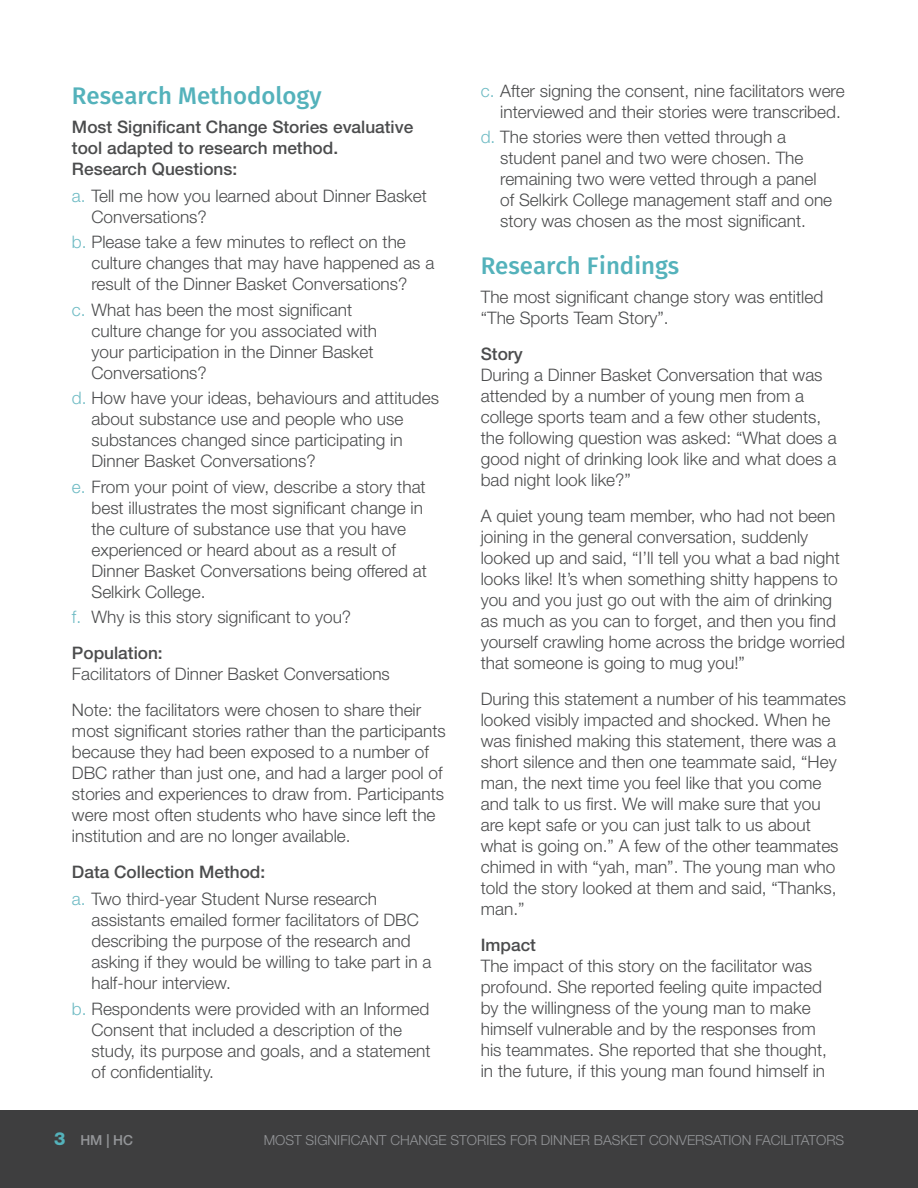
<style>
.page{position:relative;width:918px;height:1188px;background:#fff}
.page>*{position:absolute;margin:0;border:0;box-sizing:border-box;transform-origin:0 0}
.t1{font:500 24px "Fira Sans";color:#54b2bb}
.t2{font:300 17.25px/21px "Helvetica Neue LT Std";color:#4b4c4d}
.t3{font:500 17.25px/21px "Helvetica Neue LT Std";color:#4b4c4d}
.t4{font:300 13.8px "Helvetica Neue LT Std";color:#939598}
.t5{font:500 13.8px "Helvetica Neue LT Std";color:#939598}
.s1{color:#6fbbc4}
.s2{font-weight:500}
.s3{font-weight:800;font-size:18px;color:#54b2bb}
</style>
<div class="page">
<div style="left:0;top:1110px;width:918px;height:78px;background:#3e3e3f"></div>
<p class="t1" style="left:72px;top:77px;width:251px">Research Methodology</p>
<p class="t3" style="left:72px;top:116px;width:343px">Most Significant Change Stories evaluative tool adapted to research method.<br>Research Questions:</p>
<p class="t2" style="left:91px;top:185px;width:337px;text-indent:-20px"><span class="s1">a.</span> Tell me how you learned about Dinner Basket<br>Conversations?</p>
<p class="t2" style="left:91px;top:231px;width:344px;text-indent:-20px"><span class="s1">b.</span> Please take a few minutes to reflect on the culture changes that may have happened as a result of the Dinner Basket Conversations?</p>
<p class="t2" style="left:91px;top:299px;width:287px;text-indent:-20px"><span class="s1">c.</span> What has been the most significant culture change for you associated with your participation in the Dinner Basket Conversations?</p>
<p class="t2" style="left:91px;top:387px;width:349px;text-indent:-20px"><span class="s1">d.</span> How have your ideas, behaviours and attitudes about substance use and people who use substances changed since participating in Dinner Basket Conversations?</p>
<p class="t2" style="left:91px;top:476px;width:337px;text-indent:-20px"><span class="s1">e.</span> From your point of view, describe a story that best illustrates the most significant change in the culture of substance use that you have experienced or heard about as a result of Dinner Basket Conversations being offered at Selkirk College.</p>
<p class="t2" style="left:72px;top:606px;width:281px"><span class="s1">f.</span> Why is this story significant to you?</p>
<p class="t2" style="left:72px;top:642px;width:319px"><span class="s2">Population:<br></span>Facilitators of Dinner Basket Conversations</p>
<p class="t2" style="left:72px;top:699px;width:375px">Note: the facilitators were chosen to share their most significant stories rather than the participants because they had been exposed to a number of DBC rather than just one, and had a larger pool of stories and experiences to draw from. Participants were most often students who have since left the institution and are no longer available.</p>
<p class="t3" style="left:72px;top:862px;width:195px">Data Collection Method:</p>
<p class="t2" style="left:91px;top:888px;width:341px;text-indent:-20px"><span class="s1">a.</span> Two third-year Student Nurse research assistants emailed former facilitators of DBC describing the purpose of the research and asking if they would be willing to take part in a half-hour interview.</p>
<p class="t2" style="left:91px;top:998px;width:340px;text-indent:-20px"><span class="s1">b.</span> Respondents were provided with an Informed Consent that included a description of the study, its purpose and goals, and a statement of confidentiality.</p>
<p class="t2" style="left:481px;top:80px;width:365px;text-align:right"><span class="s1">c.</span> After signing the consent, nine facilitators were interviewed and their stories were transcribed.</p>
<p class="t2" style="left:500px;top:126px;width:334px;text-indent:-20px"><span class="s1">d.</span> The stories were then vetted through a student panel and two were chosen. The remaining two were vetted through a panel of Selkirk College management staff and one story was chosen as the most significant.</p>
<p class="t1" style="left:481px;top:247px;width:200px">Research Findings</p>
<p class="t2" style="left:481px;top:286px;width:344px">The most significant change story was entitled “The Sports Team Story”.</p>
<p class="t2" style="left:481px;top:343px;width:357px"><span class="s2">Story<br></span>During a Dinner Basket Conversation that was attended by a number of young men from a college sports team and a few other students, the following question was asked: “What does a good night of drinking look like and what does a bad night look like?”</p>
<p class="t2" style="left:481px;top:505px;width:366px">A quiet young team member, who had not been joining in the general conversation, suddenly looked up and said, “I’ll tell you what a bad night looks like! It’s when something shitty happens to you and you just go out with the aim of drinking as much as you can to forget, and then you find yourself crawling home across the bridge worried that someone is going to mug you!”</p>
<p class="t2" style="left:481px;top:688px;width:367px">During this statement a number of his teammates looked visibly impacted and shocked. When he was finished making this statement, there was a short silence and then one teammate said, “Hey man, the next time you feel like that you come and talk to us first. We will make sure that you are kept safe or you can just talk to us about what is going on.” A few of the other teammates chimed in with “yah, man”. The young man who told the story looked at them and said, “Thanks, man.”</p>
<p class="t2" style="left:481px;top:934px;width:348px"><span class="s2">Impact<br></span>The impact of this story on the facilitator was profound. She reported feeling quite impacted by the willingness of the young man to make himself vulnerable and by the responses from his teammates. She reported that she thought, in the future, if this young man found himself in</p>
<p class="t5" style="left:54px;top:1132px;width:81px"><span class="s3">3</span> HM | HC</p>
<p class="t4" style="left:264px;top:1132px;width:582px">MOST SIGNIFICANT CHANGE STORIES FOR DINNER BASKET CONVERSATION FACILITATORS</p>
</div>
